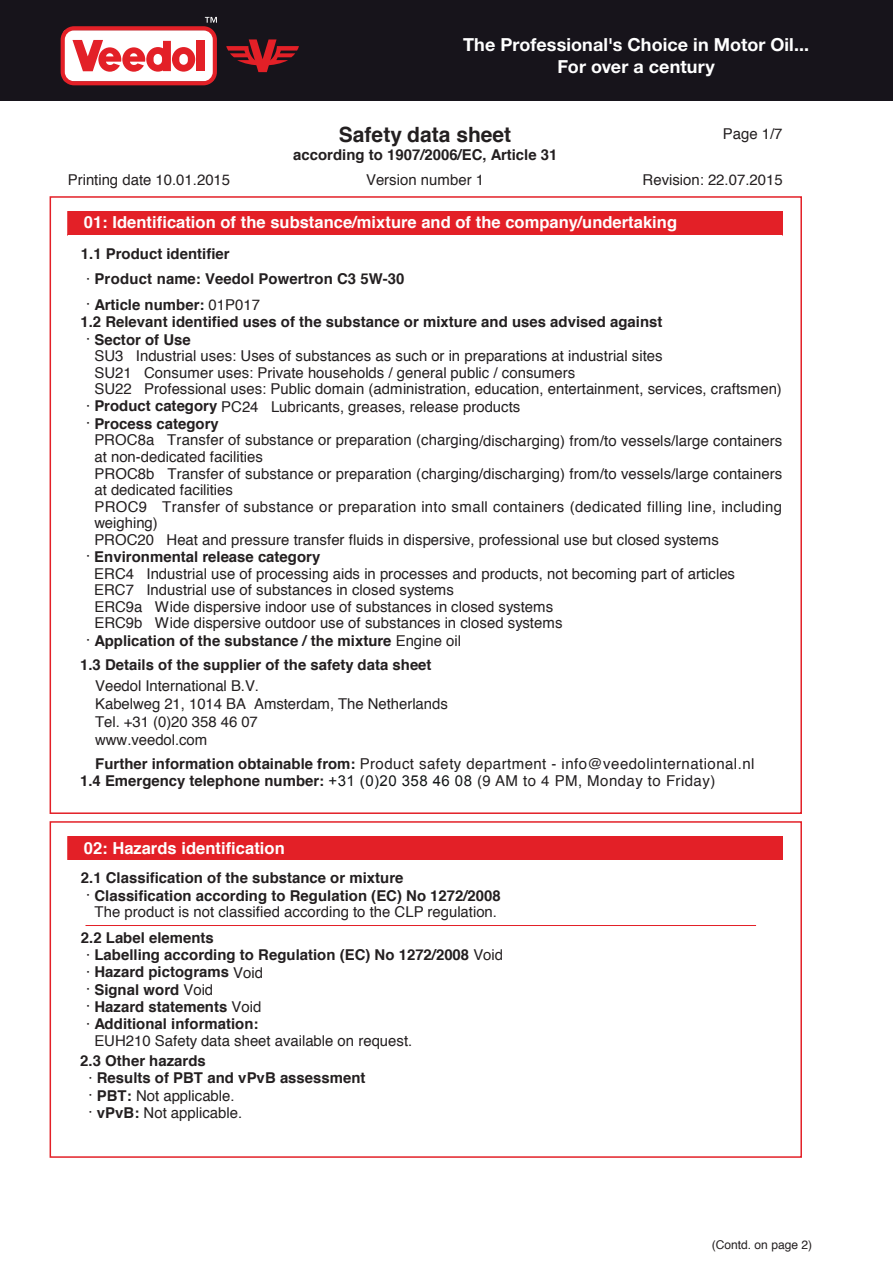
<style>
.page{position:relative;width:893px;height:1263px;background:#fff}
.page>*{position:absolute;margin:0;border:0;box-sizing:border-box;transform-origin:0 0}
.t1{font:700 21px "Helvetica";color:#231f20}
.t2{font:700 18px/21.6px "Helvetica Neue";letter-spacing:.005em;color:#fff;text-align:center}
.t3{font:700 16.5px "Helvetica";color:#fff}
.t4{font:15px/17.9px "Helvetica";color:#231f20}
.t5{font:700 15px/17.4px "Helvetica";color:#231f20}
.t6{font:15px "Helvetica";letter-spacing:.02em;color:#231f20}
.t7{font:15px "Helvetica";letter-spacing:.03em;color:#231f20}
.t8{font:12px "Helvetica";color:#231f20}
.s1{font-weight:400}
.s2{font-weight:700}
.s3{font-family:"Arial";font-weight:400;color:#121516}
</style>
<div class="page">
<div style="left:0;top:0;width:893px;height:101px;background:#17141b"></div>
<svg style="left:226px;top:39px;width:73px;height:33px"></svg>
<svg style="left:61px;top:17px;width:156px;height:68px;background:#d1878b"></svg>
<div style="left:68px;top:212px;width:714px;height:23px;background:#e32027"></div>
<div style="left:68px;top:836px;width:714px;height:23px;background:#e32027"></div>
<div style="left:50px;top:821px;width:752px;height:337px;border:2px solid #e32027"></div>
<hr style="left:86px;top:925px;width:670px;height:1px;background:#e32027">
<p class="t2" style="left:463px;top:34px;width:347px">The Professional's Choice in Motor Oil...<br>For over a century</p>
<h1 class="t1" style="left:339px;top:117px;width:174px">Safety data sheet</h1>
<p class="t4" style="left:723px;top:125px;width:61px">Page 1/7</p>
<p class="t5" style="left:293px;top:146px;width:266px">according to 1907/2006/EC, Article 31</p>
<p class="t4" style="left:68px;top:171px;width:164px">Printing date 10.01.2015</p>
<p class="t4" style="left:366px;top:171px;width:120px">Version number 1</p>
<p class="t4" style="left:643px;top:171px;width:142px">Revision: 22.07.2015</p>
<p class="t3" style="left:84px;top:209px;width:595px">01: Identification of the substance/mixture and of the company/undertaking</p>
<p class="t5" style="left:86px;top:241px;width:320px;line-height:25.5px;text-indent:-5px">1.1 Product identifier<br><span class="s1">·</span> Product name: Veedol Powertron C3 5W-30 <span class="s1">·</span> Article number: <span class="s1">01P017</span></p>
<p class="t5" style="left:80px;top:313px;width:583px">1.2 Relevant identified uses of the substance or mixture and uses advised against</p>
<p class="t5" style="left:86px;top:331px;width:106px"><span class="s1">·</span> Sector of Use</p>
<p class="t4" style="left:94px;top:347px;width:570px">SU3 Industrial uses: Uses of substances as such or in preparations at industrial sites</p>
<p class="t4" style="left:94px;top:364px;width:482px">SU21 Consumer uses: Private households / general public / consumers</p>
<p class="t4" style="left:94px;top:381px;width:689px">SU22 Professional uses: Public domain (administration, education, entertainment, services, craftsmen)</p>
<p class="t4" style="left:86px;top:398px;width:436px">· <span class="s2">Product category</span> PC24 Lubricants, greases, release products</p>
<p class="t5" style="left:86px;top:415px;width:134px"><span class="s1">·</span> Process category</p>
<p class="t4" style="left:94px;top:432px;width:690px">PROC8a Transfer of substance or preparation (charging/discharging) from/to vessels/large containers</p>
<p class="t4" style="left:94px;top:448px;width:170px">at non-dedicated facilities</p>
<p class="t4" style="left:94px;top:465px;width:689px">PROC8b Transfer of substance or preparation (charging/discharging) from/to vessels/large containers</p>
<p class="t4" style="left:94px;top:481px;width:140px">at dedicated facilities</p>
<p class="t6" style="left:94px;top:495px;width:689px">PROC9 Transfer of substance or preparation into small containers (dedicated filling line, including</p>
<p class="t4" style="left:94px;top:515px;width:65px">weighing)</p>
<p class="t4" style="left:94px;top:531px;width:626px">PROC20 Heat and pressure transfer fluids in dispersive, professional use but closed systems</p>
<p class="t5" style="left:86px;top:548px;width:236px"><span class="s1">·</span> Environmental release category</p>
<p class="t4" style="left:94px;top:565px;width:642px">ERC4 Industrial use of processing aids in processes and products, not becoming part of articles</p>
<p class="t4" style="left:94px;top:581px;width:361px">ERC7 Industrial use of substances in closed systems</p>
<p class="t4" style="left:94px;top:598px;width:460px">ERC9a Wide dispersive indoor use of substances in closed systems</p>
<p class="t4" style="left:94px;top:615px;width:470px">ERC9b Wide dispersive outdoor use of substances in closed systems</p>
<p class="t5" style="left:86px;top:632px;width:376px"><span class="s1">·</span> Application of the substance / the mixture <span class="s1">Engine oil</span></p>
<p class="t5" style="left:80px;top:656px;width:353px">1.3 Details of the supplier of the safety data sheet</p>
<p class="t4" style="left:95px;top:678px;width:354px">Veedol International B.V.<br>Kabelweg 21, 1014 BA Amsterdam, The Netherlands<br>Tel. +31 (0)20 358 46 07<br>www.veedol.com</p>
<p class="t5" style="left:80px;top:772px;width:637px">1.4 Emergency telephone number: <span class="s3">+31 (0)20 358 46 08</span> <span class="s1">(9 AM to 4 PM, Monday to Friday)</span></p>
<p class="t7" style="left:95px;top:752px;width:661px"><span class="s2">Further information obtainable from:</span> Product safety department - info@veedolinternational.nl</p>
<p class="t3" style="left:84px;top:834px;width:202px">02: Hazards identification</p>
<p class="t5" style="left:81px;top:870px;width:324px">2.1 Classification of the substance or mixture</p>
<p class="t5" style="left:86px;top:887px;width:416px"><span class="s1">·</span> Classification according to Regulation (EC) No 1272/2008</p>
<p class="t4" style="left:94px;top:904px;width:404px">The product is not classified according to the CLP regulation.</p>
<p class="t5" style="left:81px;top:929px;width:134px">2.2 Label elements</p>
<p class="t5" style="left:86px;top:946px;width:418px"><span class="s1">·</span> Labelling according to Regulation (EC) No 1272/2008 <span class="s1">Void</span></p>
<p class="t5" style="left:86px;top:963px;width:178px"><span class="s1">·</span> Hazard pictograms <span class="s1">Void</span></p>
<p class="t5" style="left:86px;top:981px;width:129px"><span class="s1">·</span> Signal word <span class="s1">Void</span></p>
<p class="t5" style="left:86px;top:998px;width:177px"><span class="s1">·</span> Hazard statements <span class="s1">Void</span></p>
<p class="t5" style="left:86px;top:1015px;width:174px"><span class="s1">·</span> Additional information:</p>
<p class="t4" style="left:94px;top:1032px;width:319px">EUH210 Safety data sheet available on request.</p>
<p class="t5" style="left:89px;top:1052px;width:278px;text-indent:-8px">2.3 Other hazards<br><span class="s1">·</span> Results of PBT and vPvB assessment <span class="s1">·</span> PBT: <span class="s1">Not applicable.<br>·</span> vPvB: <span class="s1">Not applicable.</span></p>
<p class="t8" style="left:712px;top:1235px;width:102px">(Contd. on page 2)</p>
</div>
